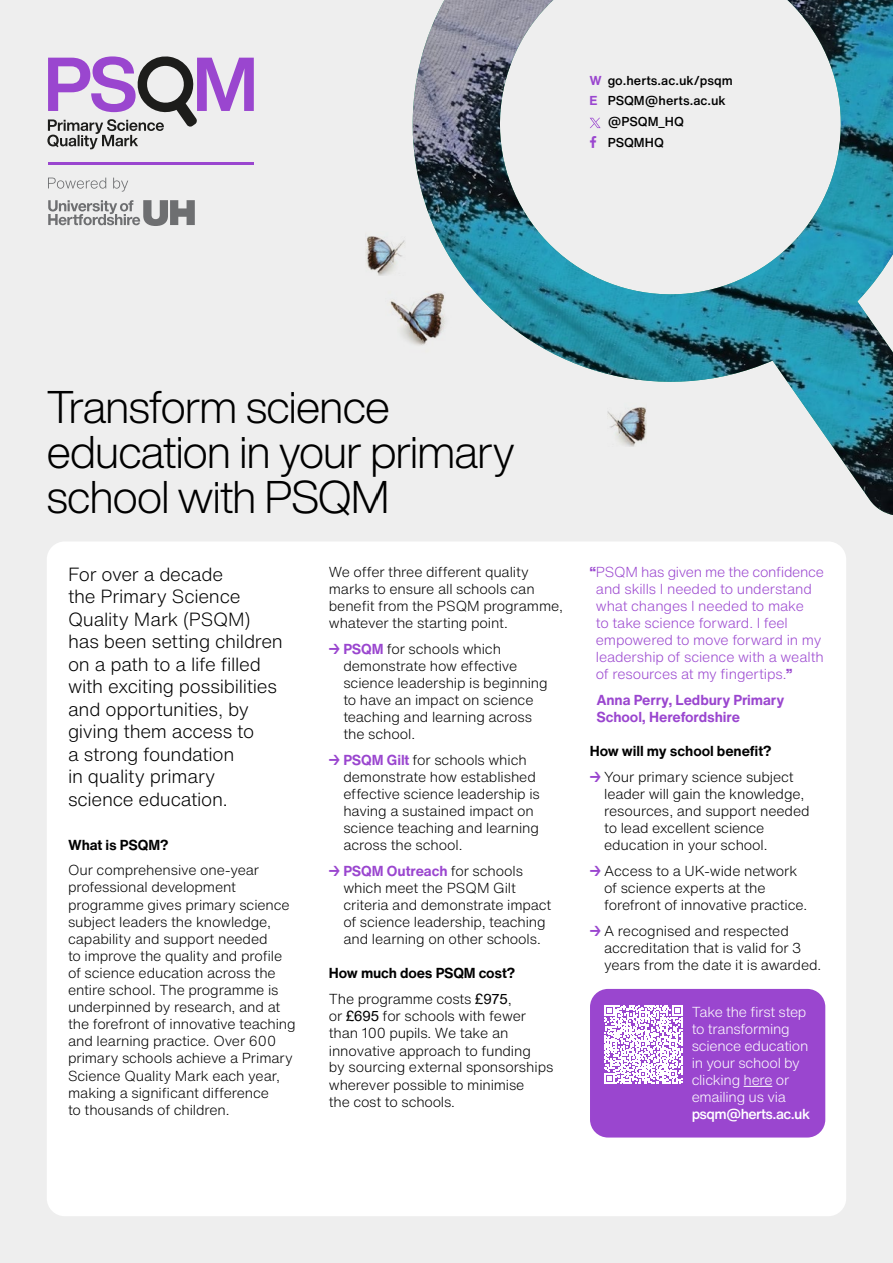
<style>
.page{position:relative;width:893px;height:1263px;background:#fff}
.page>*{position:absolute;margin:0;border:0;box-sizing:border-box;transform-origin:0 0}
.t1{font:300 45px/45px "Helvetica Now Display";letter-spacing:-.015em;color:#000}
.t2{font:300 18.75px/22.5px "Helvetica Now Text";letter-spacing:-.015em;color:#000}
.t3{font:300 14.25px/17.1px "Helvetica Now Text";letter-spacing:-.01em;color:#000}
.t4{font:300 14.25px/17.1px "Helvetica Now Text";letter-spacing:-.01em;color:#9a46cf}
.t5{font:300 14.25px/17.1px "Helvetica Now Text";letter-spacing:-.02em;color:#fff}
.t6{font:700 14.25px/25.8px "Helvetica Now Text";letter-spacing:-.01em;color:#000}
.t7{font:700 14.25px/17.1px "Helvetica Now Text";letter-spacing:-.005em;color:#9a46cf}
.t8{font:500 14.25px "Helvetica Now Text";letter-spacing:-.04em;color:#fff}
.t9{font:500 12.75px "Helvetica Now Text";color:#000}
.s1{font-weight:700;color:#9a46cf}
.s2{font-weight:300}
.s3{font-family:"Arial";font-weight:400}
.s4{font-weight:700}
</style>
<div class="page">
<div style="left:0;top:1px;width:893px;height:1262px;background:#eee"></div>
<div style="left:47px;top:541px;width:799px;height:675px;background:#fff;border-radius:18px"></div>
<img style="left:413px;top:0;width:480px;height:515px">
<svg style="left:590px;top:118px;width:11px;height:10px"></svg>
<svg style="left:47px;top:56px;width:207px;height:93px"></svg>
<hr style="left:48px;top:162px;width:206px;height:3px;background:#9a46cf">
<svg style="left:48px;top:178px;width:80px;height:14px"></svg>
<svg style="left:48px;top:200px;width:147px;height:26px"></svg>
<img style="left:390px;top:281px;width:70px;height:75px">
<img style="left:366px;top:236px;width:39px;height:39px">
<img style="left:607px;top:403px;width:40px;height:43px">
<div style="left:590px;top:989px;width:235px;height:148px;background:#9a46cf;border-radius:18px"></div>
<svg style="left:744px;top:1086px;width:28px;height:1px"></svg>
<svg style="left:604px;top:1005px;width:78px;height:79px"></svg>
<svg style="left:590px;top:136px;width:6px;height:12px"></svg>
<p class="t9" style="left:590px;top:71px;width:145px"><span class="s1">W</span> go.herts.ac.uk/psqm</p>
<p class="t9" style="left:590px;top:91px;width:138px"><span class="s1">E</span> PSQM@herts.ac.uk</p>
<p class="t9" style="left:608px;top:112px;width:78px">@PSQM_HQ</p>
<p class="t9" style="left:608px;top:133px;width:58px">PSQMHQ</p>
<h1 class="t1" style="left:47px;top:384px;width:469px">Transform science education in your primary school with PSQM</h1>
<p class="t2" style="left:68px;top:562px;width:216px">For over a decade<br>the Primary Science<br>Quality Mark (PSQM) has been setting children on a path to a life filled with exciting possibilities and opportunities, by giving them access to<br>a strong foundation<br>in quality primary science education.</p>
<p class="t6" style="left:68px;top:831px;width:102px">What is PSQM?</p>
<p class="t3" style="left:68px;top:861px;width:229px">Our comprehensive one-year professional development programme gives primary science subject leaders the knowledge, capability and support needed<br>to improve the quality and profile of science education across the entire school. The programme is underpinned by research, and at the forefront of innovative teaching and learning practice. Over 600 primary schools achieve a Primary<br>Science Quality Mark each year, making a significant difference<br>to thousands of children.</p>
<p class="t3" style="left:329px;top:563px;width:236px">We offer three different quality marks to ensure all schools can benefit from the PSQM programme, whatever the starting point.</p>
<p class="t3" style="left:343px;top:639px;width:206px;text-indent:-15px"><span class="s1">→ PSQM</span> for schools which demonstrate how effective science leadership is beginning to have an impact on science teaching and learning across the school.</p>
<p class="t3" style="left:343px;top:751px;width:198px;text-indent:-15px"><span class="s1">→ PSQM Gilt</span> for schools which demonstrate how established effective science leadership is having a sustained impact on science teaching and learning across the school.</p>
<p class="t3" style="left:343px;top:862px;width:210px;text-indent:-15px"><span class="s1">→ PSQM Outreach</span> for schools which meet the PSQM Gilt criteria and demonstrate impact of science leadership, teaching and learning on other schools.</p>
<p class="t6" style="left:329px;top:960px;width:188px">How much does PSQM cost?<br><span class="s2">The programme costs</span> <span class="s3">£975</span><span class="s2">,</span></p>
<p class="t3" style="left:329px;top:1007px;width:226px">or <span class="s3">£695</span> for schools with fewer than 100 pupils. We take an innovative approach to funding<br>by sourcing external sponsorships wherever possible to minimise<br>the cost to schools.</p>
<p class="t4" style="left:596px;top:563px;width:230px;text-indent:-6px"><span class="s4">“</span>PSQM has given me the confidence and skills I needed to understand what changes I needed to make<br>to take science forward. I feel empowered to move forward in my leadership of science with a wealth of resources at my fingertips.<span class="s4">”</span></p>
<p class="t7" style="left:596px;top:691px;width:189px">Anna Perry, Ledbury Primary<br>School, Herefordshire</p>
<p class="t6" style="left:590px;top:738px;width:183px">How will my school benefit?</p>
<p class="t3" style="left:604px;top:768px;width:207px;text-indent:-15px"><span class="s1">→</span> Your primary science subject leader will gain the knowledge, resources, and support needed to lead excellent science education in your school.</p>
<p class="t3" style="left:604px;top:862px;width:205px;text-indent:-15px"><span class="s1">→</span> Access to a UK-wide network of science experts at the forefront of innovative practice.</p>
<p class="t3" style="left:604px;top:921px;width:219px;text-indent:-15px"><span class="s1">→</span> A recognised and respected accreditation that is valid for 3 years from the date it is awarded.</p>
<p class="t5" style="left:692px;top:1002px;width:118px">Take the first step to transforming science education in your school by clicking here or emailing us via</p>
<p class="t8" style="left:692px;top:1103px;width:120px">psqm@herts.ac.uk</p>
</div>
